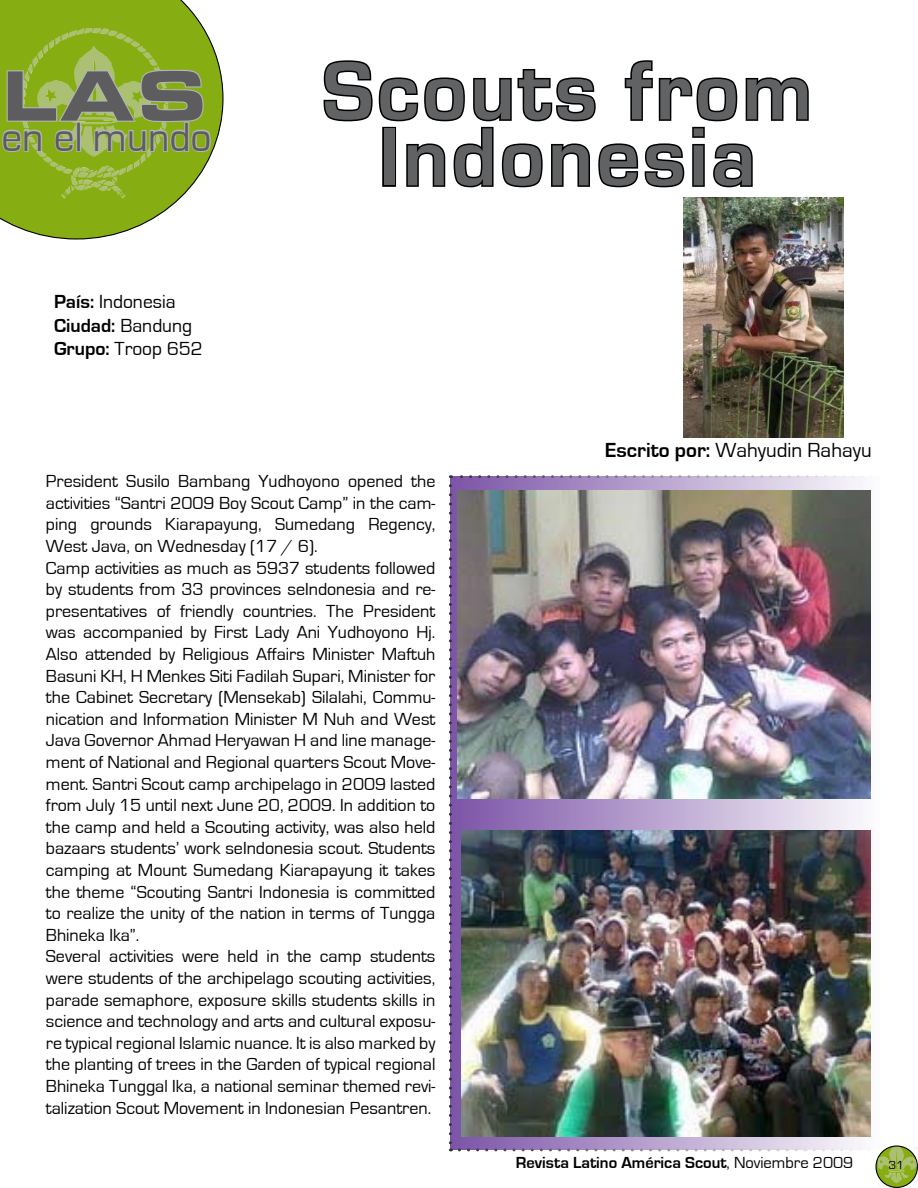
<style>
.page{position:relative;width:918px;height:1188px;background:#fff}
.page>*{position:absolute;margin:0;border:0;box-sizing:border-box;transform-origin:0 0}
.t1{font:700 85.5px/66px "Eurostile";letter-spacing:.04em;color:#616264;text-align:center}
.t2{font:900 73.8px "Eurostile Extended";color:#5d5d5f}
.t3{font:42px "Eurostile";color:#5d5d5f}
.t4{font:21px "Eurostile";color:#000}
.t5{font:19.5px/23.4px "Eurostile";color:#000}
.t6{font:18px/21.6px "Eurostile";color:#000}
.t7{font:700 16.5px "Eurostile";color:#000}
.t8{font:12px "Eurostile";color:#000;scale:1.06 1}
.s1{font-weight:700}
.s2{font-weight:400}
</style>
<div class="page">
<div style="left:450px;top:477px;width:430px;height:673px;background:linear-gradient(to right,#7d55a8,#faf9fb)"></div>
<svg style="left:449px;top:486px;width:3px;height:665px"></svg>
<svg style="left:459px;top:1148px;width:419px;height:3px"></svg>
<svg style="left:879px;top:477px;width:1px;height:664px"></svg>
<svg style="left:450px;top:475px;width:421px;height:3px"></svg>
<svg style="left:323px;top:60px;width:486px;height:128px"></svg>
<svg style="left:876px;top:1146px;width:41px;height:41px"></svg>
<div style="left:875px;top:1145px;width:43px;height:43px;border:1px solid #000;border-radius:50%"></div>
<img style="left:878px;top:1147px;width:40px;height:25px">
<svg style="left:0;top:0;width:224px;height:240px"></svg>
<img style="left:42px;top:28px;width:104px;height:41px">
<svg style="left:1px;top:69px;width:211px;height:84px"></svg>
<img style="left:683px;top:197px;width:160px;height:240px">
<img style="left:462px;top:831px;width:409px;height:306px">
<img style="left:458px;top:490px;width:412px;height:309px">
<h2 class="t2" style="left:1px;top:53px;width:208px">LAS</h2>
<h3 class="t3" style="left:1px;top:114px;width:212px">en el mundo</h3>
<h1 class="t1" style="left:322px;top:60px;width:491px">Scouts from<br>Indonesia</h1>
<p class="t5" style="left:54px;top:290px;width:150px"><span class="s1">País:</span> Indonesia<br><span class="s1">Ciudad:</span> Bandung<br><span class="s1">Grupo:</span> Troop 652</p>
<p class="t6" style="left:46px;top:471px;width:391px">President Susilo Bambang Yudhoyono opened the activities “Santri 2009 Boy Scout Camp” in the cam&shy;ping grounds Kiarapayung, Sumedang Regency, West Java, on Wednesday (17 / 6).<br>Camp activities as much as 5937 students followed by students from 33 provinces seIndonesia and re&shy;presentatives of friendly countries. The President was accompanied by First Lady Ani Yudhoyono Hj.<br>Also attended by Religious Affairs Minister Maftuh Basuni KH, H Menkes Siti Fadilah Supari, Minister for the Cabinet Secretary (Mensekab) Silalahi, Commu&shy;nication and Information Minister M Nuh and West Java Governor Ahmad Heryawan H and line manage&shy;ment of National and Regional quarters Scout Move&shy;ment. Santri Scout camp archipelago in 2009 lasted from July 15 until next June 20, 2009. In addition to the camp and held a Scouting activity, was also held bazaars students’ work seIndonesia scout. Students camping at Mount Sumedang Kiarapayung it takes the theme “Scouting Santri Indonesia is committed to realize the unity of the nation in terms of Tungga Bhineka Ika”.<br>Several activities were held in the camp students were students of the archipelago scouting activities, parade semaphore, exposure skills students skills in science and technology and arts and cultural exposu&shy;re typical regional Islamic nuance. It is also marked by the planting of trees in the Garden of typical regional Bhineka Tunggal Ika, a national seminar themed revi&shy;talization Scout Movement in Indonesian Pesantren.</p>
<p class="t4" style="left:605px;top:439px;width:268px"><span class="s1">Escrito por:</span> Wahyudin Rahayu</p>
<p class="t7" style="left:516px;top:1153px;width:339px">Revista Latino América Scout<span class="s2">, Noviembre 2009</span></p>
<p class="t8" style="left:888px;top:1158px;width:16px">31</p>
</div>
